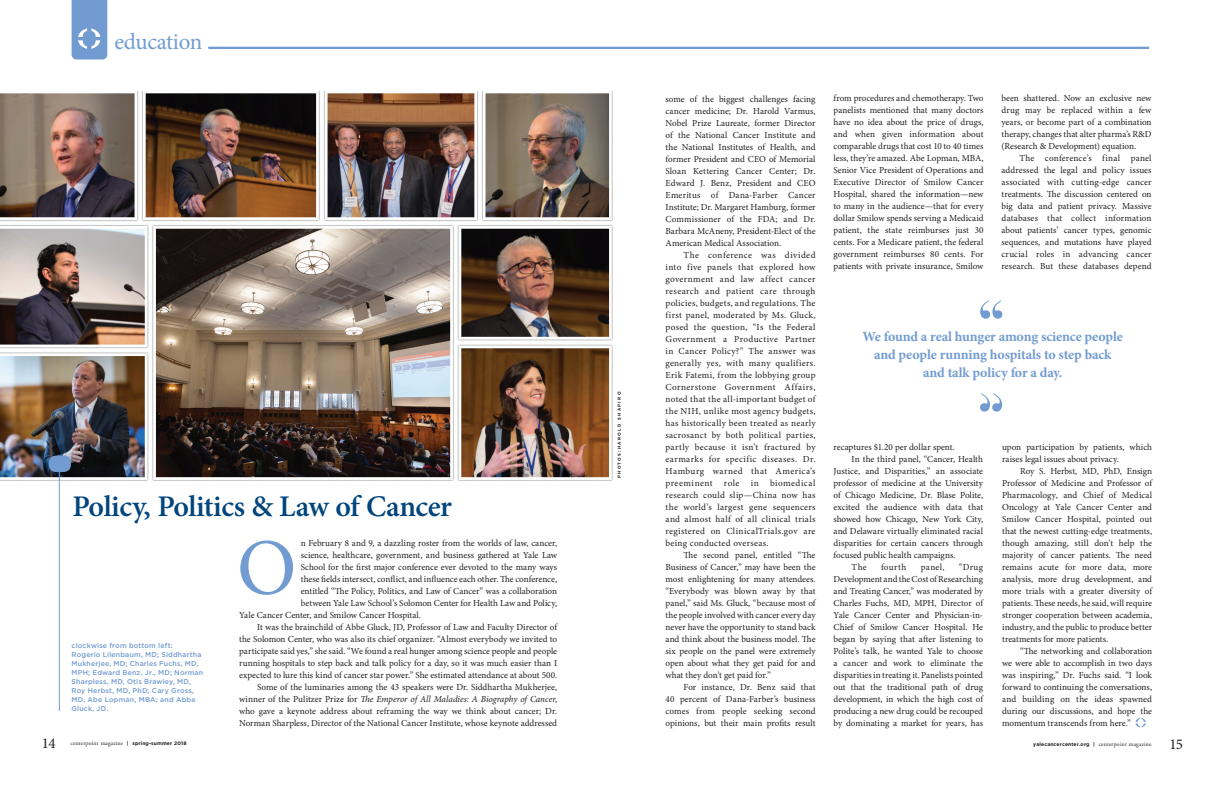
<style>
.page{position:relative;width:1224px;height:792px;background:#fff}
.page>*{position:absolute;margin:0;border:0;box-sizing:border-box;transform-origin:0 0}
.t1{font:80px "Minion Pro";color:#729cd1}
.Headline_-_Dept{font:600 30px "Minion Pro";letter-spacing:-.015em;color:#00457d}
.t2{font:23px "Minion Pro";letter-spacing:-.015em;color:#729cd1}
.t3{font:15px "Minion Pro";color:#231f20}
.Body_Text_-_no_inden{font:700 14px "Minion Pro";letter-spacing:-.01em;color:#729cd1}
.t4{font:9.2px/12px "Minion Pro";color:#231f20;text-align:justify}
.t5{font:500 7px/9px "Gotham";letter-spacing:.025em;color:#729cd1}
.t6{font:6px "Adobe Garamond Pro";letter-spacing:.025em;color:#231f20}
.t7{font:700 5px "Gotham";letter-spacing:.025em;color:#231f20}
.Photo_Credit{font:700 4.2px "Gotham";letter-spacing:.3em;color:#231f20}
.s1{font-style:italic}
.s2{font-family:"Gotham";font-weight:700;font-size:5px}
.s3{font-family:"Adobe Garamond Pro";font-weight:400;font-size:6px}
</style>
<div class="page">
<svg style="left:72px;top:0;width:35px;height:60px;background:#7ca3d4"></svg>
<div style="left:208px;top:47px;width:941px;height:2px;border:1px solid #729cd1"></div>
<svg style="left:980px;top:300px;width:22px;height:19px"></svg>
<svg style="left:980px;top:393px;width:22px;height:19px"></svg>
<svg style="left:1136px;top:718px;width:10px;height:9px"></svg>
<img style="left:0;top:91px;width:612px;height:393px">
<hr style="left:59px;top:463px;width:1px;height:248px;background:#729cd1">
<div style="left:49px;top:456px;width:22px;height:16px;background:#729cd1;border-radius:7px"></div>
<p class="t2" style="left:114px;top:26px;width:89px">education</p>
<p class="t3" style="left:42px;top:734px;width:15px">14</p>
<p class="Headline_-_Dept" style="left:73px;top:485px;width:381px">Policy, Politics &amp; Law of Cancer</p>
<p class="t5" style="left:72px;top:640px;width:103px">clockwise from bottom left:</p>
<p class="t5" style="left:72px;top:649px;width:133px">Rogerio Lilenbaum, MD; Siddhartha<br>Mukherjee, MD; Charles Fuchs, MD,<br>MPH; Edward Benz, Jr., MD; Norman<br>Sharpless, MD, Otis Brawley, MD,<br>Roy Herbst, MD, PhD; Cary Gross,<br>MD, Abe Lopman, MBA; and Abbe<br>Gluck, JD.</p>
<p class="t4" style="left:301px;top:537px;width:258px">n February 8 and 9, a dazzling roster from the worlds of law, cancer,</p>
<p class="t4" style="left:301px;top:549px;width:258px">science, healthcare, government, and business gathered at Yale Law</p>
<p class="t4" style="left:301px;top:561px;width:258px">School for the first major conference ever devoted to the many ways</p>
<p class="t4" style="left:301px;top:573px;width:258px">these fields intersect, conflict, and influence each other. The conference,</p>
<p class="t4" style="left:301px;top:585px;width:258px">entitled “The Policy, Politics, and Law of Cancer” was a collaboration</p>
<p class="t4" style="left:301px;top:597px;width:258px">between Yale Law School’s Solomon Center for Health Law and Policy,</p>
<p class="t4" style="left:239px;top:609px;width:183px">Yale Cancer Center, and Smilow Cancer Hospital.</p>
<p class="t4" style="left:239px;top:621px;width:320px;text-indent:18px">It was the brainchild of Abbe Gluck, JD, Professor of Law and Faculty Director of the Solomon Center, who was also its chief organizer. “Almost everybody we invited to participate said yes,” she said. “We found a real hunger among science people and people running hospitals to step back and talk policy for a day, so it was much easier than I expected to lure this kind of cancer star power.” She estimated attendance at about 500.</p>
<p class="t4" style="left:239px;top:681px;width:320px;text-indent:18px">Some of the luminaries among the 43 speakers were Dr. Siddhartha Mukherjee, winner of the Pulitzer Prize for <span class="s1">The Emperor of All Maladies: A Biography of Cancer</span>, who gave a keynote address about reframing the way we think about cancer; Dr.<br>Norman Sharpless, Director of the National Cancer Institute, whose keynote addressed</p>
<p class="t1" style="left:237px;top:515px;width:61px">O</p>
<p class="Photo_Credit" style="left:617px;top:478px;width:88px;rotate:-90deg">PHOTOS:HAROLD SHAPIRO</p>
<p class="t4" style="left:666px;top:93px;width:152px">some of the biggest challenges facing cancer medicine; Dr. Harold Varmus, Nobel Prize Laureate, former Director of the National Cancer Institute and the National Institutes of Health, and former President and CEO of Memorial Sloan Kettering Cancer Center; Dr.<br>Edward J. Benz, President and CEO Emeritus of Dana-Farber Cancer Institute; Dr. Margaret Hamburg, former Commissioner of the FDA; and Dr.<br>Barbara McAneny, President-Elect of the American Medical Association.</p>
<p class="t4" style="left:666px;top:249px;width:152px;text-indent:18px">The conference was divided into five panels that explored how government and law affect cancer research and patient care through policies, budgets, and regulations. The first panel, moderated by Ms. Gluck, posed the question, “Is the Federal Government a Productive Partner in Cancer Policy?” The answer was generally yes, with many qualifiers.<br>Erik Fatemi, from the lobbying group Cornerstone Government Affairs, noted that the all-important budget of the NIH, unlike most agency budgets, has historically been treated as nearly sacrosanct by both political parties, partly because it isn’t fractured by earmarks for specific diseases. Dr.<br>Hamburg warned that America’s preeminent role in biomedical research could slip—China now has the world’s largest gene sequencers and almost half of all clinical trials registered on ClinicalTrials.gov are being conducted overseas.</p>
<p class="t4" style="left:666px;top:549px;width:152px;text-indent:18px">The second panel, entitled “The Business of Cancer,” may have been the most enlightening for many attendees. “Everybody was blown away by that panel,” said Ms. Gluck, “because most of the people involved with cancer every day never have the opportunity to stand back and think about the business model. The six people on the panel were extremely open about what they get paid for and what they don’t get paid for.”</p>
<p class="t4" style="left:666px;top:681px;width:152px;text-indent:18px">For instance, Dr. Benz said that 40 percent of Dana-Farber’s business comes from people seeking second opinions, but their main profits result</p>
<p class="t4" style="left:834px;top:92px;width:152px">from procedures and chemotherapy. Two panelists mentioned that many doctors have no idea about the price of drugs, and when given information about comparable drugs that cost 10 to 40 times less, they’re amazed. Abe Lopman, MBA, Senior Vice President of Operations and Executive Director of Smilow Cancer Hospital, shared the information—new to many in the audience—that for every dollar Smilow spends serving a Medicaid patient, the state reimburses just 30 cents. For a Medicare patient, the federal government reimburses 80 cents. For patients with private insurance, Smilow</p>
<p class="t4" style="left:1002px;top:93px;width:152px">been shattered. Now an exclusive new drug may be replaced within a few years, or become part of a combination therapy, changes that alter pharma’s R&amp;D (Research &amp; Development) equation.</p>
<p class="t4" style="left:1002px;top:153px;width:152px;text-indent:18px">The conference’s final panel addressed the legal and policy issues associated with cutting-edge cancer treatments. The discussion centered on big data and patient privacy. Massive databases that collect information about patients’ cancer types, genomic sequences, and mutations have played crucial roles in advancing cancer research. But these databases depend</p>
<p class="Body_Text_-_no_inden" style="left:863px;top:326px;width:262px">We found a real hunger among science people</p>
<p class="Body_Text_-_no_inden" style="left:874px;top:344px;width:239px">and people running hospitals to step back</p>
<p class="Body_Text_-_no_inden" style="left:923px;top:362px;width:141px">and talk policy for a day.</p>
<p class="t4" style="left:834px;top:441px;width:123px">recaptures $1.20 per dollar spent.</p>
<p class="t4" style="left:834px;top:453px;width:151px;text-indent:18px">In the third panel, “Cancer, Health Justice, and Disparities,” an associate professor of medicine at the University of Chicago Medicine, Dr. Blase Polite, excited the audience with data that showed how Chicago, New York City, and Delaware virtually eliminated racial disparities for certain cancers through focused public health campaigns.</p>
<p class="t4" style="left:852px;top:561px;width:17px">The</p>
<p class="t4" style="left:881px;top:561px;width:27px">fourth</p>
<p class="t4" style="left:921px;top:561px;width:25px">panel,</p>
<p class="t4" style="left:834px;top:561px;width:151px;text-indent:125px">“Drug Development and the Cost of Researching and Treating Cancer,” was moderated by Charles Fuchs, MD, MPH, Director of Yale Cancer Center and Physician-in-Chief of Smilow Cancer Hospital. He began by saying that after listening to Polite’s talk, he wanted Yale to choose a cancer and work to eliminate the disparities in treating it. Panelists pointed out that the traditional path of drug development, in which the high cost of producing a new drug could be recouped by dominating a market for years, has</p>
<p class="t4" style="left:1002px;top:441px;width:152px">upon participation by patients, which raises legal issues about privacy.</p>
<p class="t4" style="left:1002px;top:465px;width:152px;text-indent:18px">Roy S. Herbst, MD, PhD, Ensign Professor of Medicine and Professor of Pharmacology, and Chief of Medical Oncology at Yale Cancer Center and Smilow Cancer Hospital, pointed out that the newest cutting-edge treatments, though amazing, still don’t help the majority of cancer patients. The need remains acute for more data, more analysis, more drug development, and more trials with a greater diversity of patients. These needs, he said, will require stronger cooperation between academia, industry, and the public to produce better treatments for more patients.</p>
<p class="t4" style="left:1002px;top:645px;width:152px;text-indent:18px">“The networking and collaboration we were able to accomplish in two days was inspiring,” Dr. Fuchs said. “I look forward to continuing the conversations, and building on the ideas spawned during our discussions, and hope the momentum transcends from here.”</p>
<p class="t6" style="left:71px;top:739px;width:117px">centerpoint magazine <span class="s2">| spring-summer 2018</span></p>
<p class="t7" style="left:1033px;top:741px;width:120px">yalecancercenter.org | <span class="s3">centerpoint magazine</span></p>
<p class="t3" style="left:1169px;top:734px;width:15px">15</p>
</div>
